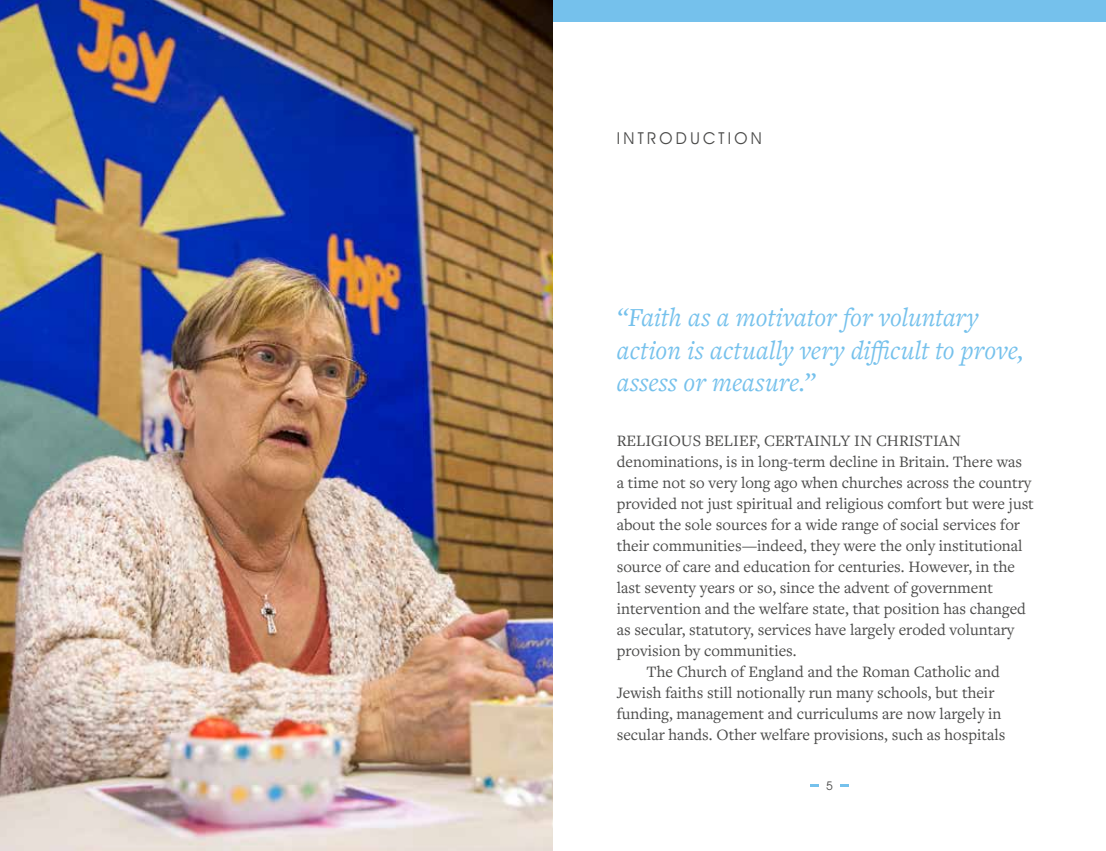
<style>
.page{position:relative;width:1106px;height:851px;background:#fff}
.page>*{position:absolute;margin:0;border:0;box-sizing:border-box;transform-origin:0 0}
.t1{font:italic 27px/32.4px "Freight Text Pro";color:#75c1ec}
.t2{font:16.5px "Freight Text Pro";color:#4a4a49}
.t3{font:16.5px "Avant Garde IT Cby BT";letter-spacing:.205em;color:#4a4a49}
.t4{font:12px "Avant Garde IT Cby BT";color:#4a4a49}
</style>
<div class="page">
<svg style="left:840px;top:784px;width:8px;height:2px"></svg>
<svg style="left:810px;top:784px;width:9px;height:2px"></svg>
<img style="left:0;top:0;width:553px;height:850px">
<div style="left:553px;top:0;width:553px;height:21px;background:#75c1ec"></div>
<p class="t3" style="left:617px;top:128px;width:147px">INTRODUCTION</p>
<h1 class="t1" style="left:617px;top:300px;width:409px">“Faith as a motivator for voluntary action is actually very difficult to prove, assess or measure.”</h1>
<p class="t2" style="left:617px;top:429px;width:345px">RELIGIOUS BELIEF, CERTAINLY IN CHRISTIAN</p>
<p class="t2" style="left:617px;top:450px;width:407px">denominations, is in long-term decline in Britain. There was</p>
<p class="t2" style="left:617px;top:471px;width:416px">a time not so very long ago when churches across the country</p>
<p class="t2" style="left:617px;top:492px;width:418px">provided not just spiritual and religious comfort but were just</p>
<p class="t2" style="left:617px;top:513px;width:405px">about the sole sources for a wide range of social services for</p>
<p class="t2" style="left:617px;top:534px;width:407px">their communities—indeed, they were the only institutional</p>
<p class="t2" style="left:617px;top:555px;width:400px">source of care and education for centuries. However, in the</p>
<p class="t2" style="left:617px;top:576px;width:378px">last seventy years or so, since the advent of government</p>
<p class="t2" style="left:617px;top:597px;width:410px">intervention and the welfare state, that position has changed</p>
<p class="t2" style="left:617px;top:618px;width:399px">as secular, statutory, services have largely eroded voluntary</p>
<p class="t2" style="left:617px;top:639px;width:181px">provision by communities.</p>
<p class="t2" style="left:646px;top:660px;width:355px">The Church of England and the Roman Catholic and</p>
<p class="t2" style="left:617px;top:681px;width:379px">Jewish faiths still notionally run many schools, but their</p>
<p class="t2" style="left:617px;top:702px;width:386px">funding, management and curriculums are now largely in</p>
<p class="t2" style="left:617px;top:723px;width:390px">secular hands. Other welfare provisions, such as hospitals</p>
<p class="t4" style="left:826px;top:778px;width:8px">5</p>
</div>
